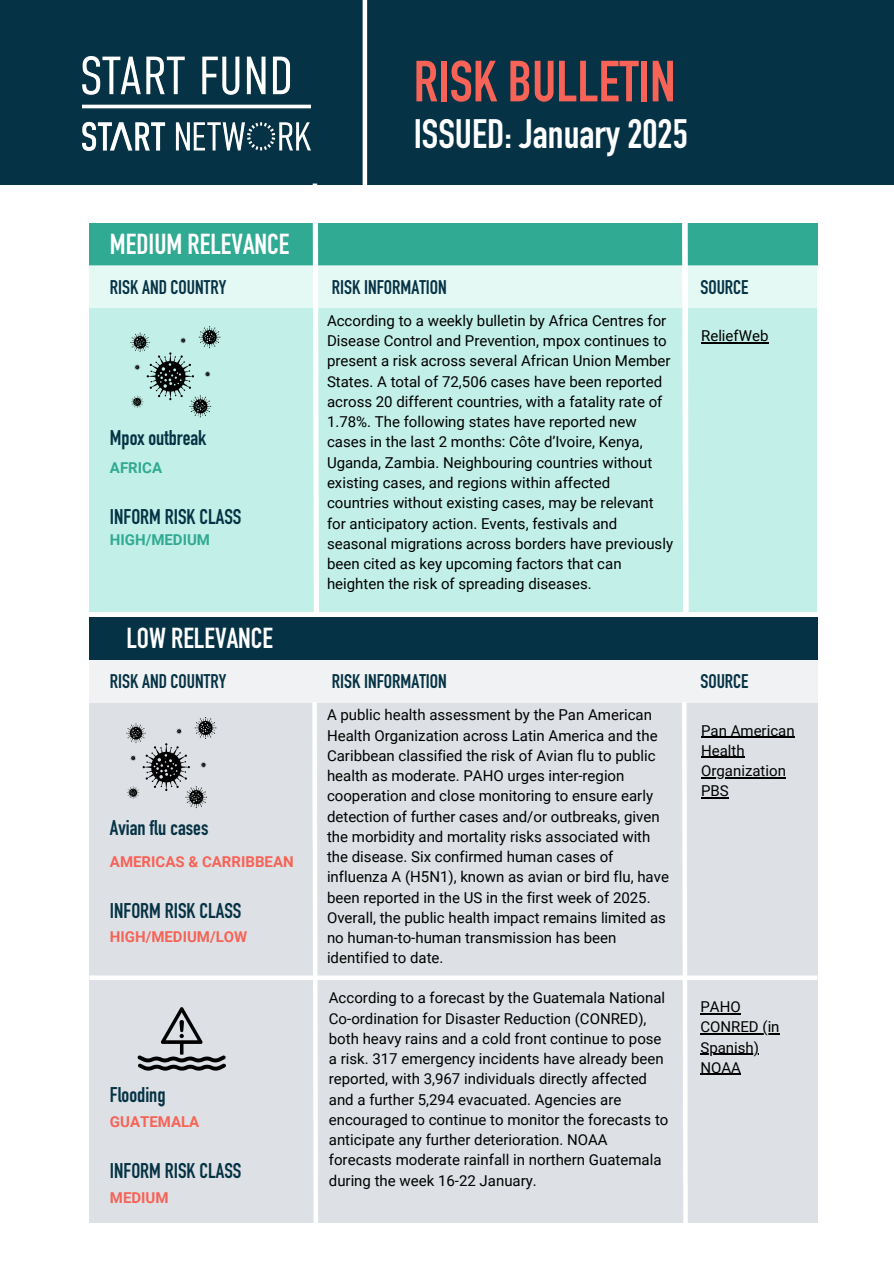
<style>
.page{position:relative;width:894px;height:1264px;background:#fff}
.page>*{position:absolute;margin:0;border:0;box-sizing:border-box;transform-origin:0 0}
.t1{font:700 57px "DIN Condensed";color:#f76357}
.t2{font:700 40.5px "DIN Condensed";color:#fff}
.t3{font:700 28.5px "DIN Condensed";color:#fff}
.t4{font:700 21px "DIN Condensed";color:#053244}
.t5{font:700 19.5px "DIN Condensed";color:#053244}
.t6{font:15px/20.2px "Roboto";color:#000}
.t7{font:700 15px "Roboto";color:#f76357}
.t8{font:700 15px "Roboto";color:#30aa93}
</style>
<div class="page">
<div style="left:0;top:0;width:893px;height:185px;background:#053244"></div>
<div style="left:89px;top:261px;width:727px;height:350px;background:#c2efe7"></div>
<div style="left:89px;top:223px;width:728px;height:42px;background:#30aa93"></div>
<div style="left:362px;top:0;width:5px;height:185px;background:#fff"></div>
<div style="left:89px;top:265px;width:728px;height:43px;background:#e4f8f4"></div>
<img style="left:83px;top:56px;width:228px;height:95px">
<div style="left:89px;top:630px;width:728px;height:592px;background:#dde1e5"></div>
<svg style="left:89px;top:975px;width:728px;height:4px;background:#fafbfb"></svg>
<div style="left:89px;top:618px;width:728px;height:42px;background:#053244"></div>
<div style="left:89px;top:660px;width:728px;height:42px;background:#f0f2f3"></div>
<svg style="left:679px;top:223px;width:13px;height:1000px"></svg>
<svg style="left:310px;top:183px;width:12px;height:1040px"></svg>
<svg style="left:130px;top:326px;width:90px;height:91px"></svg>
<hr style="left:701px;top:342px;width:67px;height:1px;background:#000">
<hr style="left:701px;top:736px;width:93px;height:1px;background:#000">
<hr style="left:701px;top:757px;width:43px;height:1px;background:#000">
<hr style="left:701px;top:777px;width:84px;height:1px;background:#000">
<svg style="left:701px;top:797px;width:27px;height:1px"></svg>
<svg style="left:126px;top:717px;width:90px;height:91px"></svg>
<svg style="left:137px;top:1007px;width:89px;height:64px"></svg>
<hr style="left:700px;top:1013px;width:40px;height:1px;background:#000">
<hr style="left:700px;top:1033px;width:58px;height:1px;background:#000">
<svg style="left:758px;top:1033px;width:21px;height:1px"></svg>
<hr style="left:700px;top:1053px;width:58px;height:1px;background:#000">
<hr style="left:700px;top:1073px;width:40px;height:2px;background:#000">
<p class="t1" style="left:413px;top:61px;width:263px">RISK BULLETIN</p>
<p class="t2" style="left:413px;top:119px;width:275px">ISSUED: January 2025</p>
<p class="t3" style="left:110px;top:233px;width:181px">MEDIUM RELEVANCE</p>
<h2 class="t5" style="left:110px;top:280px;width:118px">RISK AND COUNTRY</h2>
<h3 class="t5" style="left:332px;top:280px;width:116px">RISK INFORMATION</h3>
<h3 class="t5" style="left:700px;top:280px;width:49px">SOURCE</h3>
<h3 class="t6" style="left:701px;top:326px;width:69px">ReliefWeb</h3>
<h4 class="t6" style="left:327px;top:311px;width:347px">According to a weekly bulletin by Africa Centres for Disease Control and Prevention, mpox continues to present a risk across several African Union Member States. A total of 72,506 cases have been reported across 20 different countries, with a fatality rate of 1.78%. The following states have reported new cases in the last 2 months: Côte d’Ivoire, Kenya, Uganda, Zambia. Neighbouring countries without existing cases, and regions within affected countries without existing cases, may be relevant for anticipatory action. Events, festivals and seasonal migrations across borders have previously been cited as key upcoming factors that can heighten the risk of spreading diseases.</h4>
<p class="t4" style="left:110px;top:430px;width:98px">Mpox outbreak</p>
<p class="t8" style="left:110px;top:459px;width:54px">AFRICA</p>
<p class="t4" style="left:110px;top:508px;width:133px">INFORM RISK CLASS</p>
<p class="t8" style="left:110px;top:531px;width:102px">HIGH/MEDIUM</p>
<h3 class="t3" style="left:126px;top:628px;width:148px">LOW RELEVANCE</h3>
<h3 class="t5" style="left:110px;top:674px;width:118px">RISK AND COUNTRY</h3>
<h3 class="t5" style="left:332px;top:673px;width:116px">RISK INFORMATION</h3>
<p class="t5" style="left:700px;top:674px;width:49px">SOURCE</p>
<h5 class="t4" style="left:110px;top:820px;width:100px">Avian flu cases</h5>
<p class="t7" style="left:110px;top:853px;width:185px">AMERICAS &amp; CARRIBBEAN</p>
<h2 class="t4" style="left:110px;top:903px;width:133px">INFORM RISK CLASS</h2>
<p class="t7" style="left:110px;top:928px;width:139px">HIGH/MEDIUM/LOW</p>
<p class="t4" style="left:110px;top:1086px;width:57px">Flooding</p>
<h3 class="t7" style="left:110px;top:1112px;width:91px">GUATEMALA</h3>
<h4 class="t4" style="left:110px;top:1163px;width:133px">INFORM RISK CLASS</h4>
<h5 class="t7" style="left:110px;top:1188px;width:60px">MEDIUM</h5>
<h1 class="t6" style="left:327px;top:705px;width:343px">A public health assessment by the Pan American Health Organization across Latin America and the Caribbean classified the risk of Avian flu to public health as moderate. PAHO urges inter-region cooperation and close monitoring to ensure early detection of further cases and/or outbreaks, given the morbidity and mortality risks associated with the disease. Six confirmed human cases of influenza A (H5N1), known as avian or bird flu, have been reported in the US in the first week of 2025.<br>Overall, the public health impact remains limited as no human-to-human transmission has been identified to date.</h1>
<h5 class="t6" style="left:701px;top:720px;width:95px">Pan American<br>Health</h5>
<h3 class="t6" style="left:701px;top:760px;width:86px">Organization<br>PBS</h3>
<h5 class="t6" style="left:329px;top:988px;width:341px">According to a forecast by the Guatemala National Co-ordination for Disaster Reduction (CONRED), both heavy rains and a cold front continue to pose a risk. 317 emergency incidents have already been reported, with 3,967 individuals directly affected and a further 5,294 evacuated. Agencies are encouraged to continue to monitor the forecasts to anticipate any further deterioration. NOAA forecasts moderate rainfall in northern Guatemala during the week 16-22 January.</h5>
<p class="t6" style="left:700px;top:996px;width:42px">PAHO</p>
<p class="t6" style="left:700px;top:1017px;width:81px">CONRED (in</p>
<p class="t6" style="left:700px;top:1037px;width:60px">Spanish)<br>NOAA</p>
</div>
